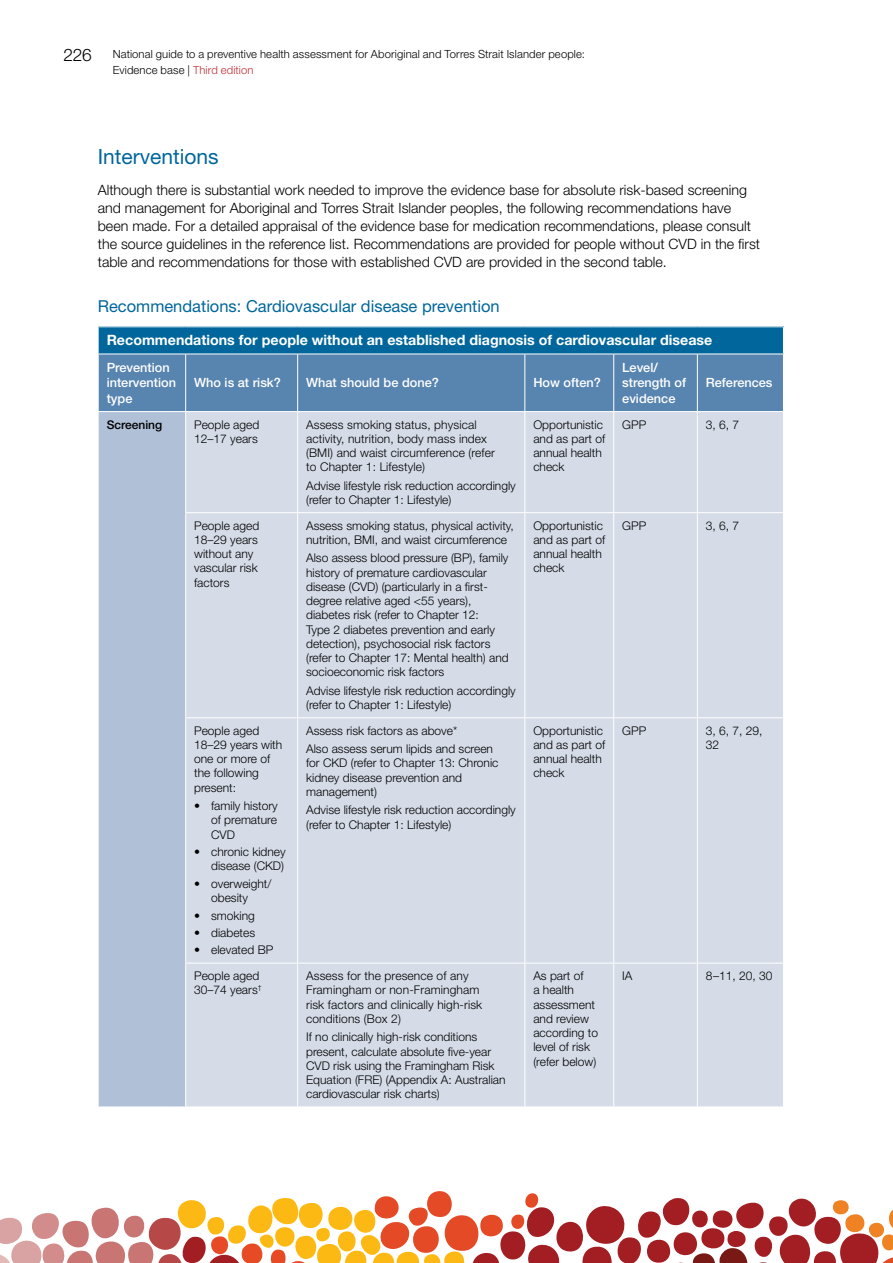
<style>
.page{position:relative;width:893px;height:1263px;background:#fff}
.page>*{position:absolute;margin:0;border:0;box-sizing:border-box;transform-origin:0 0}
.t1{font:21px "Helvetica Neue LT Std";color:#00669b}
.t2{font:16.5px "Helvetica Neue LT Std";color:#00669b}
.t3{font:300 14.25px/18px "Helvetica Neue LT Std";color:#000}
.t4{font:700 14.25px "Helvetica Neue LT Std";color:#fff}
.t5{font:500 12.75px/15.8px "Helvetica Neue LT Std";color:#fff}
.t6{font:300 12px/14.2px "Helvetica Neue LT Std";color:#000}
.t7{font:500 12px "Helvetica Neue LT Std";color:#000}
.t8{font:300 11.25px/15.8px "Helvetica Neue LT Std";letter-spacing:.01em;color:#000}
.s1{font-size:17.25px}
.s2{color:#c02f38}
</style>
<div class="page">
<svg style="left:0;top:1191px;width:893px;height:72px"></svg>
<div style="left:98px;top:412px;width:88px;height:695px;background:#b0c0d7"></div>
<div style="left:186px;top:412px;width:597px;height:694px;background:#d5dce8"></div>
<hr style="left:297px;top:412px;width:1px;height:100px;background:#fff">
<hr style="left:524px;top:412px;width:1px;height:100px;background:#fff">
<hr style="left:613px;top:412px;width:1px;height:100px;background:#fff">
<hr style="left:697px;top:412px;width:1px;height:100px;background:#fff">
<hr style="left:185px;top:512px;width:113px;height:1px;background:#fff">
<hr style="left:298px;top:512px;width:227px;height:1px;background:#fff">
<hr style="left:297px;top:513px;width:1px;height:204px;background:#fff">
<hr style="left:525px;top:512px;width:89px;height:1px;background:#fff">
<hr style="left:524px;top:513px;width:1px;height:204px;background:#fff">
<hr style="left:614px;top:512px;width:83px;height:1px;background:#fff">
<hr style="left:613px;top:513px;width:1px;height:204px;background:#fff">
<hr style="left:697px;top:512px;width:87px;height:1px;background:#fff">
<hr style="left:697px;top:513px;width:1px;height:204px;background:#fff">
<hr style="left:185px;top:717px;width:113px;height:1px;background:#fff">
<hr style="left:298px;top:717px;width:227px;height:1px;background:#fff">
<hr style="left:297px;top:718px;width:1px;height:245px;background:#fff">
<hr style="left:525px;top:717px;width:89px;height:1px;background:#fff">
<hr style="left:524px;top:718px;width:1px;height:245px;background:#fff">
<hr style="left:614px;top:717px;width:83px;height:1px;background:#fff">
<hr style="left:613px;top:718px;width:1px;height:245px;background:#fff">
<hr style="left:697px;top:717px;width:87px;height:1px;background:#fff">
<hr style="left:697px;top:718px;width:1px;height:245px;background:#fff">
<hr style="left:185px;top:963px;width:113px;height:1px;background:#fff">
<hr style="left:298px;top:963px;width:227px;height:1px;background:#fff">
<hr style="left:297px;top:963px;width:1px;height:143px;background:#fff">
<hr style="left:525px;top:963px;width:89px;height:1px;background:#fff">
<hr style="left:524px;top:963px;width:1px;height:143px;background:#fff">
<hr style="left:614px;top:963px;width:83px;height:1px;background:#fff">
<hr style="left:613px;top:963px;width:1px;height:143px;background:#fff">
<hr style="left:697px;top:963px;width:87px;height:1px;background:#fff">
<hr style="left:697px;top:963px;width:1px;height:143px;background:#fff">
<svg style="left:98px;top:327px;width:686px;height:84px;background:#407dab"></svg>
<hr style="left:98px;top:354px;width:88px;height:1px;background:#fff">
<hr style="left:98px;top:354px;width:1px;height:57px;background:#fff">
<hr style="left:186px;top:354px;width:112px;height:1px;background:#fff">
<hr style="left:298px;top:354px;width:227px;height:1px;background:#fff">
<hr style="left:525px;top:354px;width:89px;height:1px;background:#fff">
<hr style="left:614px;top:354px;width:83px;height:1px;background:#fff">
<hr style="left:697px;top:354px;width:87px;height:1px;background:#fff">
<hr style="left:783px;top:354px;width:1px;height:57px;background:#fff">
<hr style="left:98px;top:412px;width:1px;height:101px;background:#fff">
<hr style="left:185px;top:412px;width:1px;height:100px;background:#fff">
<hr style="left:98px;top:513px;width:1px;height:205px;background:#fff">
<hr style="left:185px;top:513px;width:1px;height:204px;background:#fff">
<hr style="left:98px;top:718px;width:1px;height:245px;background:#fff">
<hr style="left:185px;top:718px;width:1px;height:245px;background:#fff">
<hr style="left:98px;top:963px;width:1px;height:143px;background:#fff">
<hr style="left:185px;top:963px;width:1px;height:143px;background:#fff">
<hr style="left:98px;top:1106px;width:88px;height:1px;background:#fff">
<p class="t8" style="left:113px;top:46px;width:474px;text-indent:-49px"><span class="s1">226</span> National guide to a preventive health assessment for Aboriginal and Torres Strait Islander people:<br>Evidence base | <span class="s2">Third edition</span></p>
<h1 class="t1" style="left:98px;top:144px;width:122px">Interventions</h1>
<p class="t3" style="left:98px;top:180px;width:664px">Although there is substantial work needed to improve the evidence base for absolute risk-based screening and management for Aboriginal and Torres Strait Islander peoples, the following recommendations have been made. For a detailed appraisal of the evidence base for medication recommendations, please consult the source guidelines in the reference list. Recommendations are provided for people without CVD in the first table and recommendations for those with established CVD are provided in the second table.</p>
<h2 class="t2" style="left:98px;top:296px;width:403px">Recommendations: Cardiovascular disease prevention</h2>
<p class="t4" style="left:107px;top:332px;width:607px">Recommendations for people without an established diagnosis of cardiovascular disease</p>
<p class="t5" style="left:107px;top:359px;width:71px">Prevention intervention type</p>
<p class="t5" style="left:622px;top:359px;width:65px">Level/ strength of evidence</p>
<p class="t5" style="left:194px;top:375px;width:88px">Who is at risk?</p>
<p class="t5" style="left:306px;top:375px;width:134px">What should be done?</p>
<p class="t5" style="left:533px;top:375px;width:69px">How often?</p>
<p class="t5" style="left:706px;top:375px;width:68px">References</p>
<p class="t7" style="left:107px;top:417px;width:57px">Screening</p>
<p class="t6" style="left:194px;top:417px;width:67px">People aged<br>12–17 years</p>
<p class="t6" style="left:306px;top:417px;width:190px">Assess smoking status, physical activity, nutrition, body mass index (BMI) and waist circumference (refer to Chapter 1: Lifestyle)</p>
<p class="t6" style="left:306px;top:478px;width:211px">Advise lifestyle risk reduction accordingly (refer to Chapter 1: Lifestyle)</p>
<p class="t6" style="left:194px;top:518px;width:67px">People aged<br>18–29 years without any vascular risk factors</p>
<p class="t6" style="left:306px;top:518px;width:209px">Assess smoking status, physical activity, nutrition, BMI, and waist circumference</p>
<p class="t6" style="left:306px;top:551px;width:204px">Also assess blood pressure (BP), family history of premature cardiovascular disease (CVD) (particularly in a first&shy;degree relative aged &lt;55 years), diabetes risk (refer to Chapter 12:<br>Type 2 diabetes prevention and early detection), psychosocial risk factors (refer to Chapter 17: Mental health) and socioeconomic risk factors</p>
<p class="t6" style="left:306px;top:683px;width:211px">Advise lifestyle risk reduction accordingly (refer to Chapter 1: Lifestyle)</p>
<p class="t6" style="left:194px;top:723px;width:90px">People aged<br>18–29 years with one or more of the following present:</p>
<p class="t6" style="left:211px;top:798px;width:68px;text-align:justify;text-indent:-17px">• family history of premature CVD</p>
<p class="t6" style="left:194px;top:844px;width:93px;text-align:right">• chronic kidney disease (CKD)</p>
<p class="t6" style="left:194px;top:876px;width:79px;text-align:center">• overweight/ obesity</p>
<p class="t6" style="left:194px;top:908px;width:62px">• smoking</p>
<p class="t6" style="left:194px;top:925px;width:63px">• diabetes</p>
<p class="t6" style="left:194px;top:943px;width:81px">• elevated BP</p>
<p class="t6" style="left:306px;top:721px;width:188px;line-height:18.5px">Assess risk factors as above*<br>Also assess serum lipids and screen</p>
<p class="t6" style="left:306px;top:756px;width:194px">for CKD (refer to Chapter 13: Chronic kidney disease prevention and management)</p>
<p class="t6" style="left:306px;top:803px;width:211px">Advise lifestyle risk reduction accordingly (refer to Chapter 1: Lifestyle)</p>
<p class="t6" style="left:194px;top:968px;width:69px">People aged<br>30–74 years<sup>†</sup></p>
<p class="t6" style="left:306px;top:968px;width:178px">Assess for the presence of any<br>Framingham or non-Framingham risk factors and clinically high-risk conditions (Box 2)</p>
<p class="t6" style="left:306px;top:1030px;width:201px">If no clinically high-risk conditions present, calculate absolute five-year CVD risk using the Framingham Risk Equation (FRE) (Appendix A: Australian cardiovascular risk charts)</p>
<p class="t6" style="left:533px;top:417px;width:73px">Opportunistic and as part of annual health check</p>
<p class="t6" style="left:622px;top:417px;width:26px">GPP</p>
<p class="t6" style="left:706px;top:417px;width:35px">3, 6, 7</p>
<p class="t6" style="left:533px;top:518px;width:73px">Opportunistic and as part of annual health check</p>
<p class="t6" style="left:622px;top:518px;width:26px">GPP</p>
<p class="t6" style="left:706px;top:518px;width:35px">3, 6, 7</p>
<p class="t6" style="left:533px;top:723px;width:73px">Opportunistic and as part of annual health check</p>
<p class="t6" style="left:622px;top:723px;width:26px">GPP</p>
<p class="t6" style="left:706px;top:723px;width:58px">3, 6, 7, 29,<br>32</p>
<p class="t6" style="left:533px;top:968px;width:66px">As part of<br>a health assessment and review according to level of risk (refer below)</p>
<p class="t6" style="left:622px;top:968px;width:12px">IA</p>
<p class="t6" style="left:706px;top:968px;width:68px">8–11, 20, 30</p>
</div>
